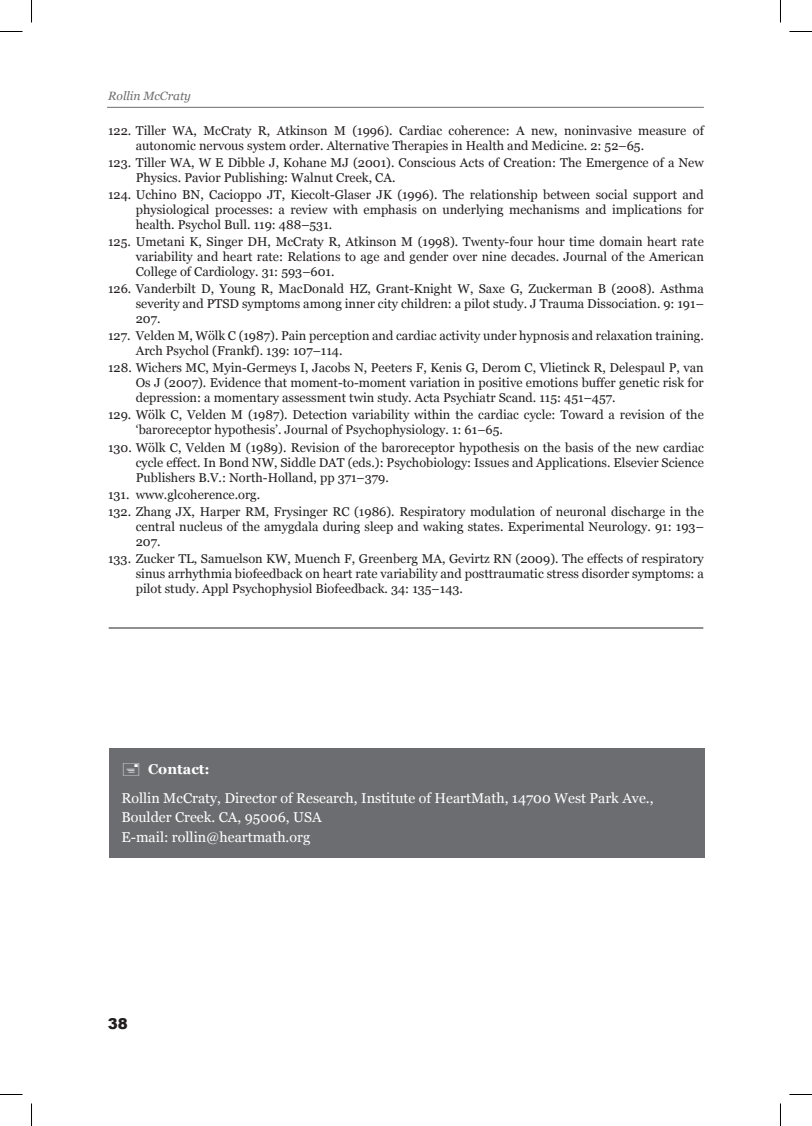
<style>
.page{position:relative;width:812px;height:1126px;background:#fff}
.page>*{position:absolute;margin:0;border:0;box-sizing:border-box;transform-origin:0 0}
.t1{font:900 15px "Arial";color:#231f20}
.t2{font:14.25px/19.5px "Georgia";color:#fff}
.t3{font:700 14.25px "Georgia";color:#fff}
.t4{font:12.75px/15px "Georgia";color:#231f20}
.t5{font:italic 12px "Georgia";color:#6c6d70}
</style>
<div class="page">
<div style="left:109px;top:748px;width:595px;height:109px;background:#6c6d70"></div>
<hr style="left:109px;top:628px;width:594px;height:1px;background:#231f20">
<hr style="left:107px;top:107px;width:596px;height:1px;background:#6c6d70">
<svg style="left:0;top:31px;width:22px;height:1px"></svg>
<svg style="left:789px;top:31px;width:22px;height:1px"></svg>
<svg style="left:0;top:1094px;width:22px;height:1px"></svg>
<svg style="left:789px;top:1094px;width:22px;height:1px"></svg>
<svg style="left:31px;top:0;width:1px;height:22px"></svg>
<svg style="left:31px;top:1103px;width:1px;height:23px"></svg>
<svg style="left:780px;top:0;width:1px;height:22px"></svg>
<svg style="left:780px;top:1103px;width:1px;height:23px"></svg>
<p class="t5" style="left:108px;top:90px;width:84px">Rollin McCraty</p>
<p class="t4" style="left:136px;top:123px;width:569px;text-indent:-28px">122. Tiller WA, McCraty R, Atkinson M (1996). Cardiac coherence: A new, noninvasive measure of autonomic nervous system order. Alternative Therapies in Health and Medicine. 2: 52–65.</p>
<p class="t4" style="left:136px;top:155px;width:569px;text-indent:-28px">123. Tiller WA, W E Dibble J, Kohane MJ (2001). Conscious Acts of Creation: The Emergence of a New<br>Physics. Pavior Publishing: Walnut Creek, CA.</p>
<p class="t4" style="left:136px;top:187px;width:569px;text-align:justify;text-indent:-28px">124. Uchino BN, Cacioppo JT, Kiecolt-Glaser JK (1996). The relationship between social support and physiological processes: a review with emphasis on underlying mechanisms and implications for health. Psychol Bull. 119: 488–531.</p>
<p class="t4" style="left:136px;top:234px;width:569px;text-align:justify;text-indent:-28px">125. Umetani K, Singer DH, McCraty R, Atkinson M (1998). Twenty-four hour time domain heart rate variability and heart rate: Relations to age and gender over nine decades. Journal of the American College of Cardiology. 31: 593–601.</p>
<p class="t4" style="left:136px;top:281px;width:569px;text-align:justify;text-indent:-28px">126. Vanderbilt D, Young R, MacDonald HZ, Grant-Knight W, Saxe G, Zuckerman B (2008). Asthma severity and PTSD symptoms among inner city children: a pilot study. J Trauma Dissociation. 9: 191– 207.</p>
<p class="t4" style="left:136px;top:328px;width:569px;text-indent:-28px">127. Velden M, Wölk C (1987). Pain perception and cardiac activity under hypnosis and relaxation training.<br>Arch Psychol (Frankf). 139: 107–114.</p>
<p class="t4" style="left:136px;top:360px;width:569px;text-align:justify;text-indent:-28px">128. Wichers MC, Myin-Germeys I, Jacobs N, Peeters F, Kenis G, Derom C, Vlietinck R, Delespaul P, van Os J (2007). Evidence that moment-to-moment variation in positive emotions buffer genetic risk for depression: a momentary assessment twin study. Acta Psychiatr Scand. 115: 451–457.</p>
<p class="t4" style="left:136px;top:408px;width:569px;text-indent:-28px">129. Wölk C, Velden M (1987). Detection variability within the cardiac cycle: Toward a revision of the ‘baroreceptor hypothesis’. Journal of Psychophysiology. 1: 61–65.</p>
<p class="t4" style="left:136px;top:440px;width:569px;text-align:justify;text-indent:-28px">130. Wölk C, Velden M (1989). Revision of the baroreceptor hypothesis on the basis of the new cardiac cycle effect. In Bond NW, Siddle DAT (eds.): Psychobiology: Issues and Applications. Elsevier Science Publishers B.V.: North-Holland, pp 371–379.</p>
<p class="t4" style="left:108px;top:486px;width:597px;line-height:17.1px">131. www.glcoherence.org.<br>132. Zhang JX, Harper RM, Frysinger RC (1986). Respiratory modulation of neuronal discharge in the</p>
<p class="t4" style="left:136px;top:519px;width:569px">central nucleus of the amygdala during sleep and waking states. Experimental Neurology. 91: 193–<br>207.</p>
<p class="t4" style="left:136px;top:551px;width:569px;text-align:justify;text-indent:-28px">133. Zucker TL, Samuelson KW, Muench F, Greenberg MA, Gevirtz RN (2009). The effects of respiratory sinus arrhythmia biofeedback on heart rate variability and posttraumatic stress disorder symptoms: a pilot study. Appl Psychophysiol Biofeedback. 34: 135–143.</p>
<p class="t3" style="left:148px;top:761px;width:63px">Contact:</p>
<p class="t2" style="left:121px;top:788px;width:533px">Rollin McCraty, Director of Research, Institute of HeartMath, 14700 West Park Ave.,<br>Boulder Creek. CA, 95006, USA<br>E-mail: rollin@heartmath.org</p>
<p class="t1" style="left:108px;top:1012px;width:22px">38</p>
</div>
